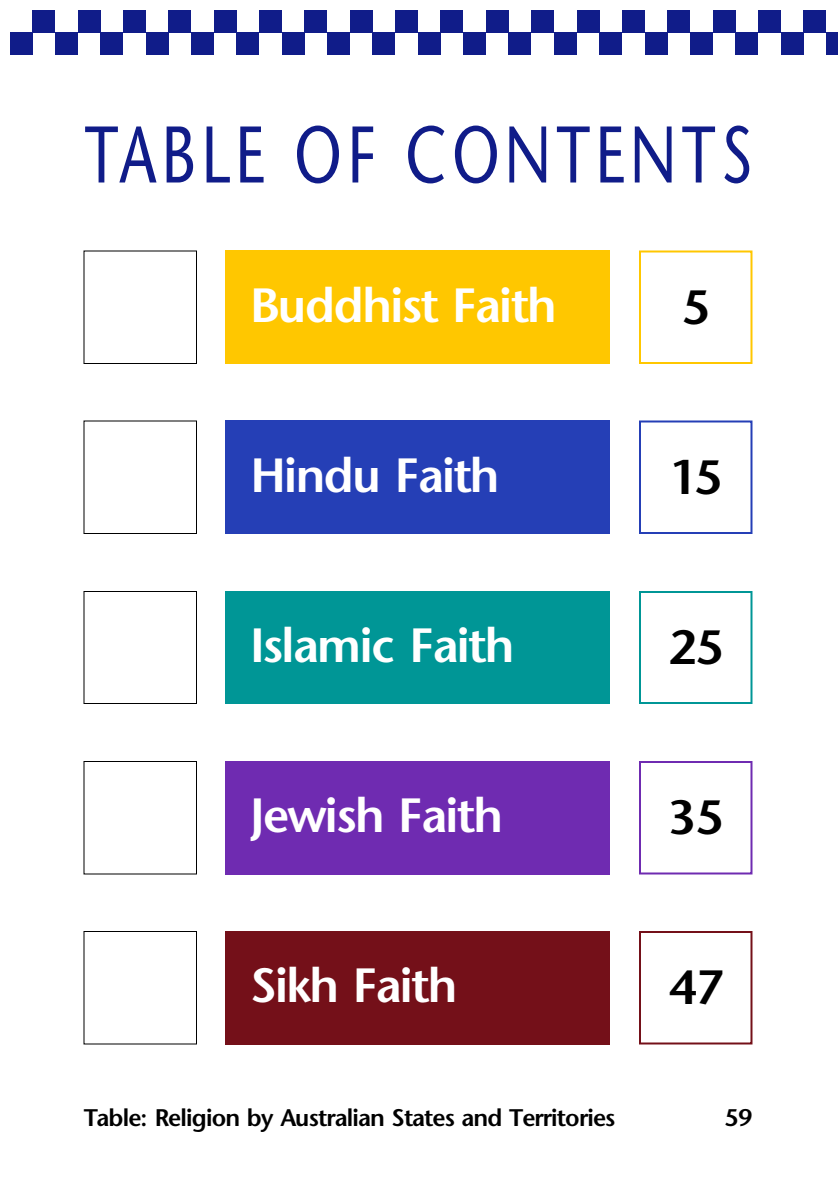
<style>
.page{position:relative;width:840px;height:1190px;background:#fff}
.page>*{position:absolute;margin:0;border:0;box-sizing:border-box;transform-origin:0 0}
.t1{font:80px "Stone Sans";letter-spacing:.09em;color:#101c89;scale:.75 1}
.t2{font:600 48px "Stone Sans";color:#fff}
.t3{font:600 48px "Stone Sans";color:#000}
.t4{font:600 24px "Stone Sans";color:#000}
</style>
<div class="page">
<div style="left:32px;top:10px;width:23px;height:22px;background:#101c89"></div>
<div style="left:78px;top:10px;width:22px;height:22px;background:#101c89"></div>
<div style="left:123px;top:10px;width:23px;height:22px;background:#101c89"></div>
<div style="left:168px;top:10px;width:24px;height:22px;background:#101c89"></div>
<div style="left:214px;top:10px;width:22px;height:22px;background:#101c89"></div>
<div style="left:260px;top:10px;width:22px;height:22px;background:#101c89"></div>
<div style="left:55px;top:32px;width:23px;height:23px;background:#101c89"></div>
<div style="left:10px;top:32px;width:22px;height:23px;background:#101c89"></div>
<div style="left:100px;top:32px;width:23px;height:23px;background:#101c89"></div>
<div style="left:146px;top:32px;width:22px;height:23px;background:#101c89"></div>
<div style="left:192px;top:32px;width:22px;height:23px;background:#101c89"></div>
<div style="left:236px;top:32px;width:24px;height:23px;background:#101c89"></div>
<div style="left:282px;top:32px;width:22px;height:23px;background:#101c89"></div>
<div style="left:304px;top:10px;width:24px;height:22px;background:#101c89"></div>
<div style="left:328px;top:32px;width:22px;height:23px;background:#101c89"></div>
<div style="left:350px;top:10px;width:22px;height:22px;background:#101c89"></div>
<div style="left:372px;top:32px;width:24px;height:23px;background:#101c89"></div>
<div style="left:396px;top:10px;width:22px;height:22px;background:#101c89"></div>
<div style="left:418px;top:32px;width:22px;height:23px;background:#101c89"></div>
<div style="left:440px;top:10px;width:24px;height:22px;background:#101c89"></div>
<div style="left:464px;top:32px;width:22px;height:23px;background:#101c89"></div>
<div style="left:486px;top:10px;width:22px;height:22px;background:#101c89"></div>
<div style="left:508px;top:32px;width:24px;height:23px;background:#101c89"></div>
<div style="left:532px;top:10px;width:22px;height:22px;background:#101c89"></div>
<div style="left:554px;top:32px;width:23px;height:23px;background:#101c89"></div>
<div style="left:577px;top:10px;width:23px;height:22px;background:#101c89"></div>
<div style="left:600px;top:32px;width:22px;height:23px;background:#101c89"></div>
<div style="left:622px;top:10px;width:23px;height:22px;background:#101c89"></div>
<div style="left:645px;top:32px;width:23px;height:23px;background:#101c89"></div>
<div style="left:668px;top:10px;width:22px;height:22px;background:#101c89"></div>
<div style="left:690px;top:32px;width:23px;height:23px;background:#101c89"></div>
<div style="left:713px;top:10px;width:23px;height:22px;background:#101c89"></div>
<div style="left:736px;top:32px;width:22px;height:23px;background:#101c89"></div>
<div style="left:758px;top:10px;width:23px;height:22px;background:#101c89"></div>
<div style="left:781px;top:32px;width:23px;height:23px;background:#101c89"></div>
<div style="left:804px;top:10px;width:22px;height:22px;background:#101c89"></div>
<div style="left:826px;top:32px;width:12px;height:23px;background:#101c89"></div>
<div style="left:84px;top:250px;width:113px;height:114px;border:1px solid #000"></div>
<div style="left:226px;top:250px;width:384px;height:114px;background:#ffc700"></div>
<div style="left:639px;top:250px;width:113px;height:114px;border:2px solid #ffc700"></div>
<div style="left:84px;top:420px;width:113px;height:114px;border:1px solid #000"></div>
<div style="left:226px;top:420px;width:384px;height:114px;background:#253fb6"></div>
<div style="left:639px;top:420px;width:113px;height:114px;border:2px solid #253fb6"></div>
<div style="left:84px;top:591px;width:113px;height:113px;border:1px solid #000"></div>
<div style="left:226px;top:591px;width:384px;height:113px;background:#009696"></div>
<div style="left:639px;top:591px;width:113px;height:113px;border:2px solid #009696"></div>
<div style="left:84px;top:761px;width:113px;height:113px;border:1px solid #000"></div>
<div style="left:226px;top:761px;width:384px;height:113px;background:#6f2bb1"></div>
<div style="left:639px;top:761px;width:113px;height:113px;border:2px solid #6f2bb1"></div>
<div style="left:84px;top:931px;width:113px;height:113px;border:1px solid #000"></div>
<div style="left:226px;top:931px;width:384px;height:113px;background:#741019"></div>
<div style="left:639px;top:931px;width:113px;height:113px;border:2px solid #741019"></div>
<h1 class="t1" style="left:85px;top:124px;width:892px">TABLE OF CONTENTS</h1>
<p class="t2" style="left:250px;top:287px;width:307px">Buddhist Faith</p>
<p class="t3" style="left:682px;top:289px;width:29px">5</p>
<p class="t2" style="left:250px;top:457px;width:249px">Hindu Faith</p>
<p class="t3" style="left:670px;top:459px;width:54px">15</p>
<p class="t2" style="left:250px;top:627px;width:264px">Islamic Faith</p>
<p class="t3" style="left:669px;top:629px;width:57px">25</p>
<p class="t2" style="left:250px;top:797px;width:253px">Jewish Faith</p>
<p class="t3" style="left:669px;top:799px;width:57px">35</p>
<p class="t2" style="left:250px;top:967px;width:207px">Sikh Faith</p>
<p class="t3" style="left:669px;top:969px;width:57px">47</p>
<p class="t4" style="left:84px;top:1108px;width:532px">Table: Religion by Australian States and Territories</p>
<p class="t4" style="left:725px;top:1108px;width:29px">59</p>
</div>
